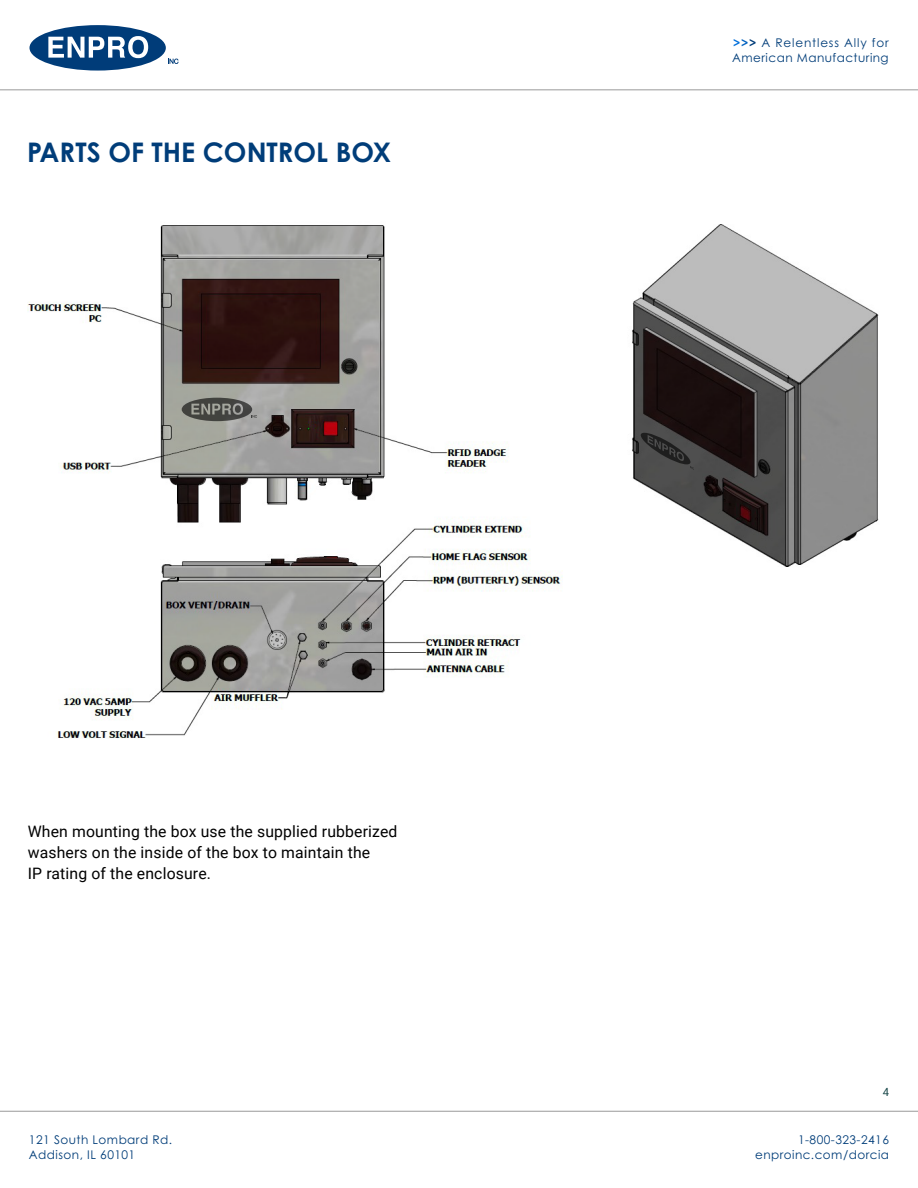
<style>
.page{position:relative;width:918px;height:1188px;background:#fff}
.page>*{position:absolute;margin:0;border:0;box-sizing:border-box;transform-origin:0 0}
.t1{font:700 27px "Century Gothic Pro";color:#003d79}
.t2{font:15.75px/21px "Roboto";letter-spacing:.01em;color:#000}
.t3{font:12px/15px "Century Gothic Pro";letter-spacing:.04em;color:#003d79}
.t4{font:11.25px "Roboto";color:#184749}
.s1{font-weight:700;color:#016fdb}
.s2{font-weight:700;color:#0161c0}
.s3{font-weight:700}
</style>
<div class="page">
<hr style="left:0;top:89px;width:918px;height:1px;background:#999">
<hr style="left:0;top:1111px;width:918px;height:1px;background:#999">
<svg style="left:30px;top:25px;width:149px;height:46px"></svg>
<img style="left:27px;top:225px;width:536px;height:513px">
<img style="left:632px;top:224px;width:247px;height:343px">
<svg style="left:182px;top:398px;width:75px;height:23px;background:#6b6c68"></svg>
<svg style="left:641px;top:433px;width:53px;height:37px;background:#3f3e3e"></svg>
<h1 class="t1" style="left:27px;top:136px;width:366px">PARTS OF THE CONTROL BOX</h1>
<h2 class="t2" style="left:28px;top:820px;width:371px">When mounting the box use the supplied rubberized washers on the inside of the box to maintain the<br>IP rating of the enclosure.</h2>
<p class="t3" style="left:732px;top:35px;width:158px"><span class="s1">&gt;</span><span class="s2">&gt;</span><span class="s3">&gt;</span> A Relentless Ally for<br>American Manufacturing</p>
<p class="t4" style="left:883px;top:1085px;width:8px">4</p>
<p class="t3" style="left:29px;top:1132px;width:145px">121 South Lombard Rd.<br>Addison, IL 60101</p>
<p class="t3" style="left:755px;top:1132px;width:135px;text-align:right">1-800-323-2416 enproinc.com/dorcia</p>
</div>
